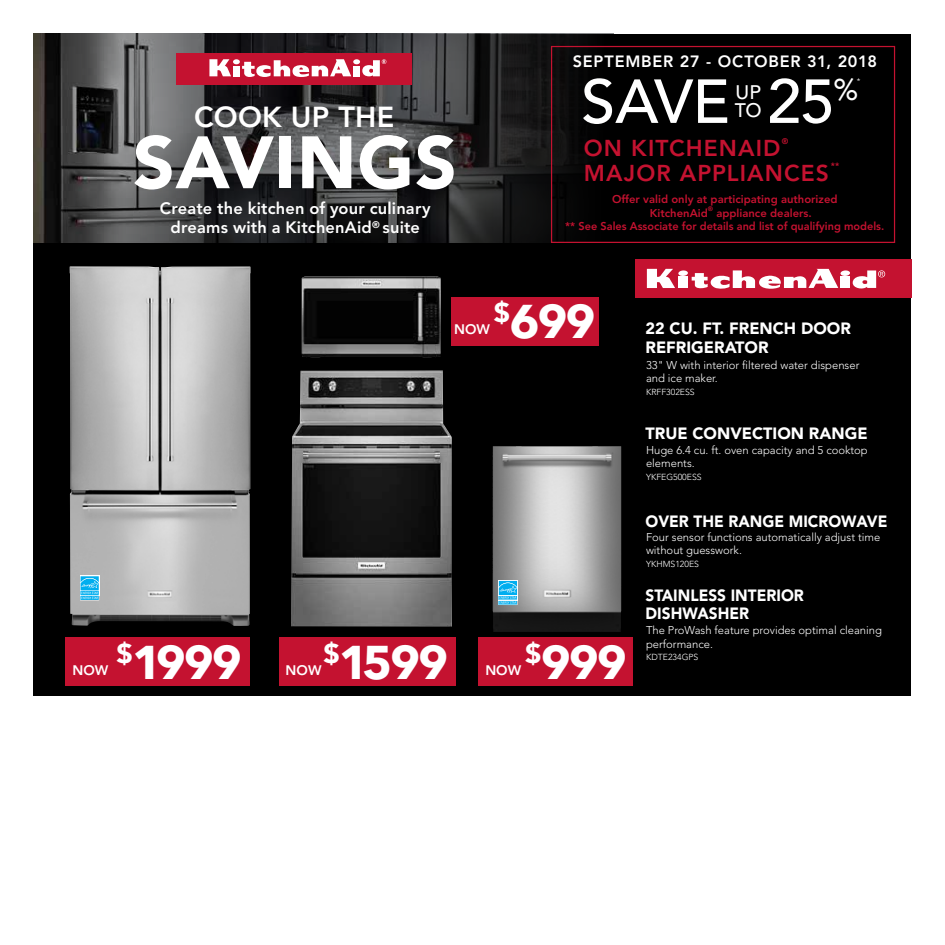
<style>
.page{position:relative;width:945px;height:945px;background:#fff}
.page>*{position:absolute;margin:0;border:0;box-sizing:border-box;transform-origin:0 0}
.t1{font:900 73.25px "Avenir LT Std";letter-spacing:.01em;color:#fff}
.t2{font:500 61.38px "Avenir LT Std";letter-spacing:-.01em;color:#fff}
.t3{font:700 46.88px "Avenir Next LT Pro";letter-spacing:-.05em;color:#fff}
.t4{font:800 28.75px "Avenir LT Std";letter-spacing:.01em;color:#fff}
.t5{font:800 22.88px "Avenir LT Std";letter-spacing:.05em;color:#c41230}
.t6{font:500 19.5px/18.6px "Avenir LT Std";color:#fff}
.t7{font:800 16.38px/19.8px "Avenir LT Std";letter-spacing:.01em;color:#fff;text-align:center}
.t8{font:900 16.25px/18.8px "Avenir LT Std";color:#fff}
.t9{font:900 16.25px/17.5px "Avenir LT Std";color:#fff;scale:.95 1}
.t10{font:800 16.25px "Avenir LT Std";letter-spacing:.045em;color:#fff}
.t11{font:800 13.75px "Avenir LT Std";color:#fff}
.t12{font:300 11.25px/13.5px "Avenir LT Std";color:#fff}
.t13{font:800 11.25px/13.8px "Avenir LT Std";color:#c41230}
.t14{font:800 9.12px "Avenir LT Std";color:#c41230}
.t15{font:300 8.75px "Avenir LT Std";color:#fff}
.t16{font:300 8.25px "Avenir LT Std";color:#fff}
.t17{font:800 8.12px "Avenir LT Std";color:#c41230}
.t18{font:800 6.5px "Avenir LT Std";color:#c41230}
</style>
<div class="page">
<div style="left:34px;top:34px;width:877px;height:662px;background:#000"></div>
<img style="left:70px;top:266px;width:181px;height:360px">
<img style="left:302px;top:276px;width:139px;height:82px">
<img style="left:291px;top:370px;width:161px;height:257px">
<img style="left:493px;top:446px;width:128px;height:186px">
<div style="left:66px;top:637px;width:184px;height:49px;background:#c41230"></div>
<div style="left:280px;top:637px;width:176px;height:49px;background:#c41230"></div>
<div style="left:479px;top:637px;width:154px;height:49px;background:#c41230"></div>
<div style="left:635px;top:259px;width:276px;height:38px;background:#c41230"></div>
<div style="left:452px;top:297px;width:147px;height:49px;background:#c41230"></div>
<svg style="left:647px;top:269px;width:28px;height:19px"></svg>
<div style="left:678px;top:277px;width:10px;height:11px;background:#fff"></div>
<div style="left:678px;top:270px;width:10px;height:6px;background:#fff;border-radius:50%"></div>
<div style="left:841px;top:277px;width:9px;height:11px;background:#fff"></div>
<svg style="left:840px;top:270px;width:10px;height:6px"></svg>
<svg style="left:692px;top:269px;width:146px;height:20px"></svg>
<svg style="left:853px;top:270px;width:32px;height:19px"></svg>
<svg style="left:498px;top:585px;width:20px;height:16px"></svg>
<svg style="left:80px;top:576px;width:19px;height:24px"></svg>
<svg style="left:498px;top:580px;width:20px;height:5px"></svg>
<svg style="left:498px;top:581px;width:19px;height:24px"></svg>
<svg style="left:34px;top:34px;width:580px;height:209px"></svg>
<div style="left:176px;top:53px;width:235px;height:32px;background:#c41230"></div>
<svg style="left:209px;top:59px;width:177px;height:18px"></svg>
<div style="left:551px;top:46px;width:344px;height:197px;border:1px solid #c41230"></div>
<h3 class="t4" style="left:194px;top:100px;width:202px">COOK UP THE</h3>
<h1 class="t1" style="left:133px;top:118px;width:326px">SAVINGS</h1>
<h3 class="t7" style="left:160px;top:198px;width:272px">Create the kitchen of your culinary dreams with a KitchenAid<sup>®</sup> suite</h3>
<h3 class="t10" style="left:573px;top:52px;width:306px">SEPTEMBER 27 - OCTOBER 31, 2018</h3>
<h2 class="t2" style="left:581px;top:66px;width:279px">SAVE 25<sup>%</sup></h2>
<p class="t16" style="left:857px;top:76px;width:5px">*</p>
<h3 class="t6" style="left:735px;top:83px;width:29px">UP<br>TO</h3>
<h3 class="t5" style="left:584px;top:134px;width:198px">ON KITCHENAID</h3>
<p class="t17" style="left:782px;top:136px;width:8px">®</p>
<h3 class="t5" style="left:584px;top:159px;width:247px">MAJOR APPLIANCES</h3>
<p class="t14" style="left:831px;top:161px;width:10px">**</p>
<p class="t13" style="left:650px;top:192px;width:189px;text-indent:-38px">Offer valid only at participating authorized<br>KitchenAid</p>
<p class="t18" style="left:708px;top:204px;width:7px">®</p>
<p class="t13" style="left:565px;top:206px;width:321px;text-indent:151px">appliance dealers.<br>** See Sales Associate for details and list of qualifying models.</p>
<h3 class="t3" style="left:493px;top:292px;width:104px"><sup>$</sup>699</h3>
<p class="t11" style="left:454px;top:321px;width:37px">NOW</p>
<h3 class="t3" style="left:116px;top:633px;width:128px"><sup>$</sup>1999</h3>
<h3 class="t3" style="left:524px;top:633px;width:104px"><sup>$</sup>999</h3>
<h3 class="t3" style="left:323px;top:633px;width:127px"><sup>$</sup>1599</h3>
<p class="t11" style="left:73px;top:662px;width:37px">NOW</p>
<p class="t11" style="left:286px;top:662px;width:37px">NOW</p>
<p class="t11" style="left:485px;top:662px;width:37px">NOW</p>
<h3 class="t8" style="left:646px;top:319px;width:207px">22 CU. FT. FRENCH DOOR<br>REFRIGERATOR</h3>
<p class="t12" style="left:646px;top:358px;width:215px">33" W with interior filtered water dispenser and ice maker.</p>
<p class="t15" style="left:646px;top:387px;width:50px">KRFF302ESS</p>
<h3 class="t8" style="left:646px;top:424px;width:224px">TRUE CONVECTION RANGE</h3>
<p class="t12" style="left:646px;top:443px;width:223px">Huge 6.4 cu. ft. oven capacity and 5 cooktop elements.</p>
<p class="t15" style="left:646px;top:471px;width:57px">YKFEG500ESS</p>
<h3 class="t9" style="left:646px;top:512px;width:256px">OVER THE RANGE MICROWAVE</h3>
<p class="t12" style="left:646px;top:530px;width:236px">Four sensor functions automatically adjust time without guesswork.</p>
<p class="t15" style="left:646px;top:559px;width:55px">YKHMS120ES</p>
<h3 class="t9" style="left:646px;top:587px;width:168px">STAINLESS INTERIOR<br>DISHWASHER</h3>
<p class="t12" style="left:646px;top:623px;width:237px">The ProWash feature provides optimal cleaning performance.</p>
<p class="t15" style="left:646px;top:652px;width:54px">KDTE234GPS</p>
</div>
